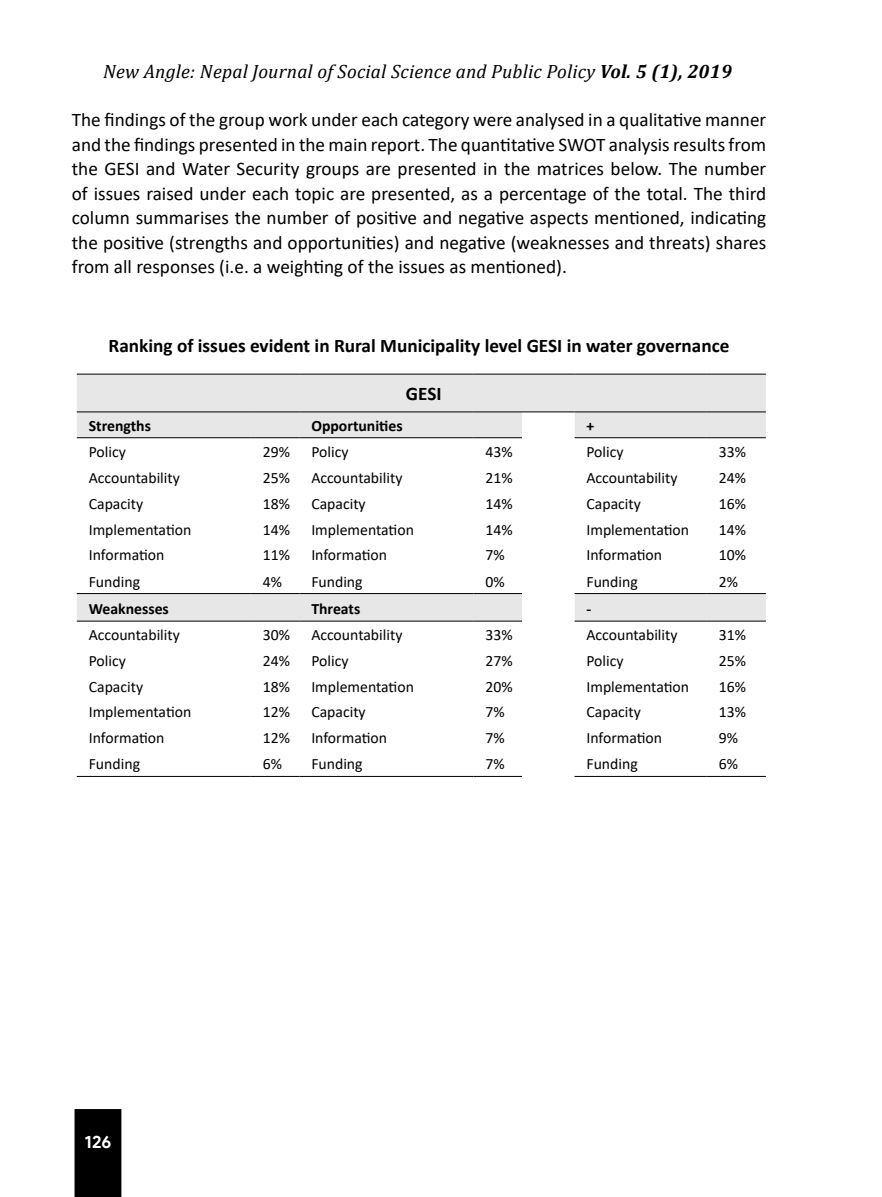
<style>
.page{position:relative;width:882px;height:1197px;background:#fff}
.page>*{position:absolute;margin:0;border:0;box-sizing:border-box;transform-origin:0 0}
.t1{font:19.25px/24.5px "Calibri";color:#000;text-align:justify}
.t2{font:italic 19.25px "Cambria";letter-spacing:.005em;color:#000}
.t3{font:700 19.25px "Calibri";color:#000}
.t4{font:700 17.5px "Product Sans";color:#fff}
.t5{font:17.5px "Cambria";color:#fff}
.t6{font:15.75px "Calibri";color:#000}
.t7{font:700 15.75px "Calibri";color:#000}
.s1{font-weight:700}
</style>
<div class="page">
<div style="left:75px;top:1109px;width:46px;height:88px;background:#000"></div>
<div style="left:77px;top:375px;width:689px;height:36px;background:#e7e7e7"></div>
<svg style="left:77px;top:412px;width:689px;height:364px"></svg>
<hr style="left:77px;top:776px;width:174px;height:1px;background:#000">
<hr style="left:251px;top:776px;width:48px;height:1px;background:#000">
<hr style="left:299px;top:776px;width:174px;height:1px;background:#000">
<hr style="left:473px;top:776px;width:49px;height:1px;background:#000">
<hr style="left:575px;top:776px;width:132px;height:1px;background:#000">
<hr style="left:707px;top:776px;width:59px;height:1px;background:#000">
<hr style="left:575px;top:593px;width:132px;height:1px;background:#000">
<hr style="left:707px;top:593px;width:59px;height:1px;background:#000">
<hr style="left:575px;top:621px;width:132px;height:1px;background:#000">
<hr style="left:707px;top:621px;width:59px;height:1px;background:#000">
<hr style="left:77px;top:593px;width:174px;height:1px;background:#000">
<hr style="left:251px;top:593px;width:48px;height:1px;background:#000">
<hr style="left:299px;top:593px;width:174px;height:1px;background:#000">
<hr style="left:473px;top:593px;width:49px;height:1px;background:#000">
<hr style="left:77px;top:621px;width:174px;height:1px;background:#000">
<hr style="left:251px;top:621px;width:48px;height:1px;background:#000">
<hr style="left:299px;top:621px;width:174px;height:1px;background:#000">
<hr style="left:473px;top:621px;width:49px;height:1px;background:#000">
<hr style="left:77px;top:437px;width:174px;height:1px;background:#000">
<hr style="left:251px;top:437px;width:48px;height:1px;background:#000">
<hr style="left:299px;top:437px;width:174px;height:1px;background:#000">
<hr style="left:473px;top:437px;width:49px;height:1px;background:#000">
<hr style="left:575px;top:437px;width:132px;height:1px;background:#000">
<hr style="left:707px;top:437px;width:59px;height:1px;background:#000">
<hr style="left:77px;top:374px;width:174px;height:1px;background:#000">
<hr style="left:251px;top:374px;width:48px;height:1px;background:#000">
<hr style="left:299px;top:374px;width:174px;height:1px;background:#000">
<hr style="left:473px;top:374px;width:49px;height:1px;background:#000">
<hr style="left:522px;top:374px;width:53px;height:1px;background:#000">
<hr style="left:575px;top:374px;width:132px;height:1px;background:#000">
<hr style="left:707px;top:374px;width:59px;height:1px;background:#000">
<hr style="left:77px;top:411px;width:174px;height:1px;background:#000">
<hr style="left:251px;top:411px;width:48px;height:1px;background:#000">
<hr style="left:299px;top:411px;width:174px;height:1px;background:#000">
<hr style="left:473px;top:411px;width:49px;height:1px;background:#000">
<hr style="left:522px;top:411px;width:53px;height:1px;background:#000">
<hr style="left:575px;top:411px;width:132px;height:1px;background:#000">
<hr style="left:707px;top:411px;width:59px;height:1px;background:#000">
<p class="t2" style="left:72px;top:57px;width:696px">New Angle: Nepal Journal of Social S ence a d Public Policy <span class="s1">Vol. 5(1), December 2018</span></p>
<p class="t1" style="left:72px;top:107px;width:696px">The findings of the group work under each category were analysed in a qualitative manner and the findings presented in the main report. The quantitative SWOT analysis results from the GESI and Water Security groups are presented in the matrices below. The number of issues raised under each topic are presented, as a percentage of the total. The third column summarises the number of positive and negative aspects mentioned, indicating the positive (strengths and opportunities) and negative (weaknesses and threats) shares from all responses (i.e. a weighting of the issues as mentioned).</p>
<p class="t2" style="left:103px;top:57px;width:630px">New Angle: Nepal Journal of Social Science and Public Policy <span class="s1">Vol. 5 (1), 2019</span></p>
<p class="t3" style="left:109px;top:332px;width:622px">Ranking of issues evident in Rural Municipality level GESI in water governance</p>
<p class="t3" style="left:406px;top:380px;width:37px">GESI</p>
<p class="t7" style="left:89px;top:414px;width:64px">Strengths</p>
<p class="t7" style="left:311px;top:414px;width:93px">Opportunities</p>
<p class="t7" style="left:587px;top:414px;width:9px">+</p>
<p class="t6" style="left:89px;top:440px;width:39px">Policy</p>
<p class="t6" style="left:263px;top:440px;width:29px">29%</p>
<p class="t6" style="left:311px;top:440px;width:39px">Policy</p>
<p class="t6" style="left:485px;top:440px;width:29px">43%</p>
<p class="t6" style="left:586px;top:440px;width:39px">Policy</p>
<p class="t6" style="left:719px;top:440px;width:29px">33%</p>
<p class="t6" style="left:89px;top:467px;width:93px">Accountability</p>
<p class="t6" style="left:263px;top:467px;width:29px">25%</p>
<p class="t6" style="left:311px;top:467px;width:93px">Accountability</p>
<p class="t6" style="left:485px;top:467px;width:29px">21%</p>
<p class="t6" style="left:586px;top:467px;width:93px">Accountability</p>
<p class="t6" style="left:719px;top:467px;width:29px">24%</p>
<p class="t6" style="left:89px;top:493px;width:56px">Capacity</p>
<p class="t6" style="left:263px;top:493px;width:29px">18%</p>
<p class="t6" style="left:311px;top:493px;width:56px">Capacity</p>
<p class="t6" style="left:485px;top:493px;width:29px">14%</p>
<p class="t6" style="left:586px;top:493px;width:56px">Capacity</p>
<p class="t6" style="left:719px;top:493px;width:29px">16%</p>
<p class="t6" style="left:89px;top:518px;width:104px">Implementation</p>
<p class="t6" style="left:263px;top:518px;width:29px">14%</p>
<p class="t6" style="left:311px;top:518px;width:104px">Implementation</p>
<p class="t6" style="left:485px;top:518px;width:29px">14%</p>
<p class="t6" style="left:586px;top:518px;width:104px">Implementation</p>
<p class="t6" style="left:719px;top:518px;width:29px">14%</p>
<p class="t6" style="left:89px;top:544px;width:77px">Information</p>
<p class="t6" style="left:263px;top:544px;width:29px">11%</p>
<p class="t6" style="left:311px;top:544px;width:77px">Information</p>
<p class="t6" style="left:485px;top:544px;width:21px">7%</p>
<p class="t6" style="left:586px;top:544px;width:77px">Information</p>
<p class="t6" style="left:719px;top:544px;width:29px">10%</p>
<p class="t6" style="left:89px;top:570px;width:53px">Funding</p>
<p class="t6" style="left:263px;top:570px;width:21px">4%</p>
<p class="t6" style="left:311px;top:570px;width:53px">Funding</p>
<p class="t6" style="left:485px;top:570px;width:21px">0%</p>
<p class="t6" style="left:586px;top:570px;width:53px">Funding</p>
<p class="t6" style="left:719px;top:570px;width:21px">2%</p>
<p class="t7" style="left:89px;top:598px;width:82px">Weaknesses</p>
<p class="t7" style="left:311px;top:598px;width:50px">Threats</p>
<p class="t7" style="left:587px;top:598px;width:6px">-</p>
<p class="t6" style="left:89px;top:624px;width:93px">Accountability</p>
<p class="t6" style="left:263px;top:624px;width:29px">30%</p>
<p class="t6" style="left:311px;top:624px;width:93px">Accountability</p>
<p class="t6" style="left:485px;top:624px;width:29px">33%</p>
<p class="t6" style="left:586px;top:624px;width:93px">Accountability</p>
<p class="t6" style="left:719px;top:624px;width:29px">31%</p>
<p class="t6" style="left:89px;top:650px;width:39px">Policy</p>
<p class="t6" style="left:263px;top:650px;width:29px">24%</p>
<p class="t6" style="left:311px;top:650px;width:39px">Policy</p>
<p class="t6" style="left:485px;top:650px;width:29px">27%</p>
<p class="t6" style="left:586px;top:650px;width:39px">Policy</p>
<p class="t6" style="left:719px;top:650px;width:29px">25%</p>
<p class="t6" style="left:89px;top:675px;width:56px">Capacity</p>
<p class="t6" style="left:263px;top:675px;width:29px">18%</p>
<p class="t6" style="left:311px;top:675px;width:104px">Implementation</p>
<p class="t6" style="left:485px;top:675px;width:29px">20%</p>
<p class="t6" style="left:586px;top:675px;width:104px">Implementation</p>
<p class="t6" style="left:719px;top:675px;width:29px">16%</p>
<p class="t6" style="left:89px;top:701px;width:104px">Implementation</p>
<p class="t6" style="left:263px;top:701px;width:29px">12%</p>
<p class="t6" style="left:311px;top:701px;width:56px">Capacity</p>
<p class="t6" style="left:485px;top:701px;width:21px">7%</p>
<p class="t6" style="left:586px;top:701px;width:56px">Capacity</p>
<p class="t6" style="left:719px;top:701px;width:29px">13%</p>
<p class="t6" style="left:89px;top:727px;width:77px">Information</p>
<p class="t6" style="left:263px;top:727px;width:29px">12%</p>
<p class="t6" style="left:311px;top:727px;width:77px">Information</p>
<p class="t6" style="left:485px;top:727px;width:21px">7%</p>
<p class="t6" style="left:586px;top:727px;width:77px">Information</p>
<p class="t6" style="left:719px;top:727px;width:21px">9%</p>
<p class="t6" style="left:89px;top:753px;width:53px">Funding</p>
<p class="t6" style="left:263px;top:753px;width:21px">6%</p>
<p class="t6" style="left:311px;top:753px;width:53px">Funding</p>
<p class="t6" style="left:485px;top:753px;width:21px">7%</p>
<p class="t6" style="left:586px;top:753px;width:53px">Funding</p>
<p class="t6" style="left:719px;top:753px;width:21px">6%</p>
<p class="t5" style="left:79px;top:1120px;width:21px">28</p>
<p class="t4" style="left:84px;top:1131px;width:29px">126</p>
</div>
